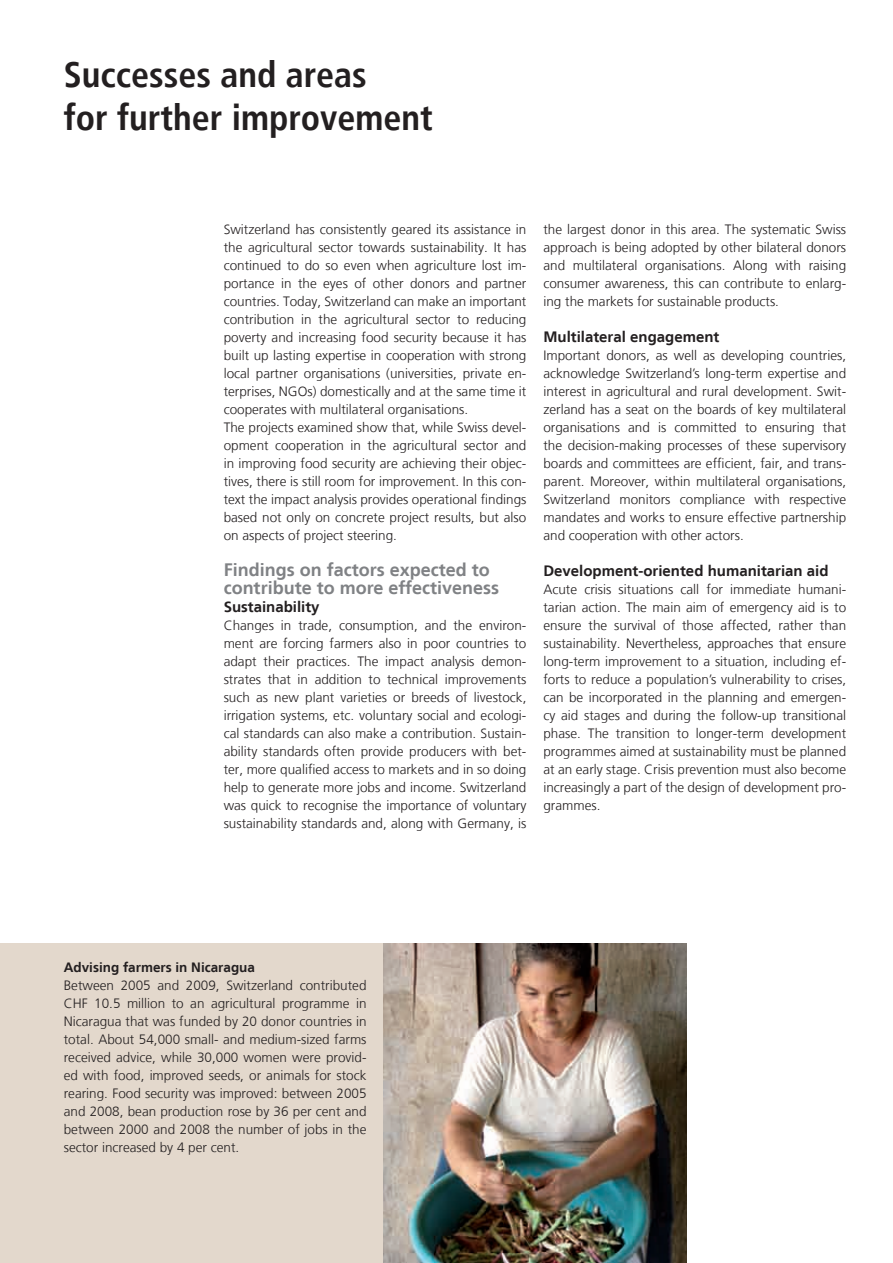
<style>
.page{position:relative;width:893px;height:1263px;background:#fff}
.page>*{position:absolute;margin:0;border:0;box-sizing:border-box;transform-origin:0 0}
._2_Kapitel_CondBold{font:700 condensed 36px/43.2px "Frutiger LT";color:#231f20}
._3_Zwischentitel_12p{font:700 18px/18px "Frutiger LT";color:#808285}
._3_Zwischentitel_10p{font:700 15px "Frutiger LT";color:#231f20}
._3_Zwischentitel_12p-2{font:700 15px "Frutiger LT";color:#231f20}
._4_Lauftext_9pt{font:300 13.5px/18px "Frutiger LT";color:#231f20;text-align:justify}
._4_Lauftext_9pt-2{font:700 13.5px "Frutiger LT";color:#231f20}
</style>
<div class="page">
<div style="left:0;top:944px;width:526px;height:319px;background:#e3d8cc"></div>
<img style="left:384px;top:944px;width:302px;height:319px">
<p class="_2_Kapitel_CondBold" style="left:64px;top:53px;width:371px">Successes and areas<br>for further improvement</p>
<p class="_4_Lauftext_9pt" style="left:224px;top:221px;width:304px">Switzerland has consistently geared its assistance in the agricultural sector towards sustainability. It has continued to do so even when agriculture lost im&shy;portance in the eyes of other donors and partner countries. Today, Switzerland can make an important contribution in the agricultural sector to reducing poverty and increasing food security because it has built up lasting expertise in cooperation with strong local partner organisations (universities, private en&shy;terprises, NGOs) domestically and at the same time it cooperates with multilateral organisations.</p>
<p class="_4_Lauftext_9pt" style="left:224px;top:419px;width:304px">The projects examined show that, while Swiss devel&shy;opment cooperation in the agricultural sector and in improving food security are achieving their objec&shy;tives, there is still room for improvement. In this con&shy;text the impact analysis provides operational findings based not only on concrete project results, but also on aspects of project steering.</p>
<p class="_3_Zwischentitel_12p" style="left:224px;top:561px;width:277px">Findings on factors expected to contribute to more effectiveness</p>
<p class="_3_Zwischentitel_12p-2" style="left:224px;top:598px;width:97px">Sustainability</p>
<p class="_4_Lauftext_9pt" style="left:224px;top:617px;width:304px">Changes in trade, consumption, and the environ&shy;ment are forcing farmers also in poor countries to adapt their practices. The impact analysis demon&shy;strates that in addition to technical improvements such as new plant varieties or breeds of livestock, irrigation systems, etc. voluntary social and ecologi&shy;cal standards can also make a contribution. Sustain&shy;ability standards often provide producers with bet&shy;ter, more qualified access to markets and in so doing help to generate more jobs and income. Switzerland was quick to recognise the importance of voluntary sustainability standards and, along with Germany, is</p>
<p class="_4_Lauftext_9pt" style="left:543px;top:221px;width:304px">the largest donor in this area. The systematic Swiss approach is being adopted by other bilateral donors and multilateral organisations. Along with raising consumer awareness, this can contribute to enlarg&shy;ing the markets for sustainable products.</p>
<p class="_3_Zwischentitel_10p" style="left:543px;top:328px;width:177px">Multilateral engagement</p>
<p class="_4_Lauftext_9pt" style="left:543px;top:347px;width:304px">Important donors, as well as developing countries, acknowledge Switzerland’s long-term expertise and interest in agricultural and rural development. Swit&shy;zerland has a seat on the boards of key multilateral organisations and is committed to ensuring that the decision-making processes of these supervisory boards and committees are efficient, fair, and trans&shy;parent. Moreover, within multilateral organisations, Switzerland monitors compliance with respective mandates and works to ensure effective partnership and cooperation with other actors.</p>
<p class="_3_Zwischentitel_10p" style="left:543px;top:562px;width:287px">Development-oriented humanitarian aid</p>
<p class="_4_Lauftext_9pt" style="left:543px;top:581px;width:304px">Acute crisis situations call for immediate humani&shy;tarian action. The main aim of emergency aid is to ensure the survival of those affected, rather than sustainability. Nevertheless, approaches that ensure long-term improvement to a situation, including ef&shy;forts to reduce a population’s vulnerability to crises, can be incorporated in the planning and emergen&shy;cy aid stages and during the follow-up transitional phase. The transition to longer-term development programmes aimed at sustainability must be planned at an early stage. Crisis prevention must also become increasingly a part of the design of development pro&shy;grammes.</p>
<p class="_4_Lauftext_9pt-2" style="left:64px;top:959px;width:193px">Advising farmers in Nicaragua</p>
<p class="_4_Lauftext_9pt" style="left:64px;top:977px;width:304px">Between 2005 and 2009, Switzerland contributed CHF 10.5 million to an agricultural programme in Nicaragua that was funded by 20 donor countries in total. About 54,000 small- and medium-sized farms received advice, while 30,000 women were provid&shy;ed with food, improved seeds, or animals for stock rearing. Food security was improved: between 2005 and 2008, bean production rose by 36 per cent and between 2000 and 2008 the number of jobs in the sector increased by 4 per cent.</p>
</div>
